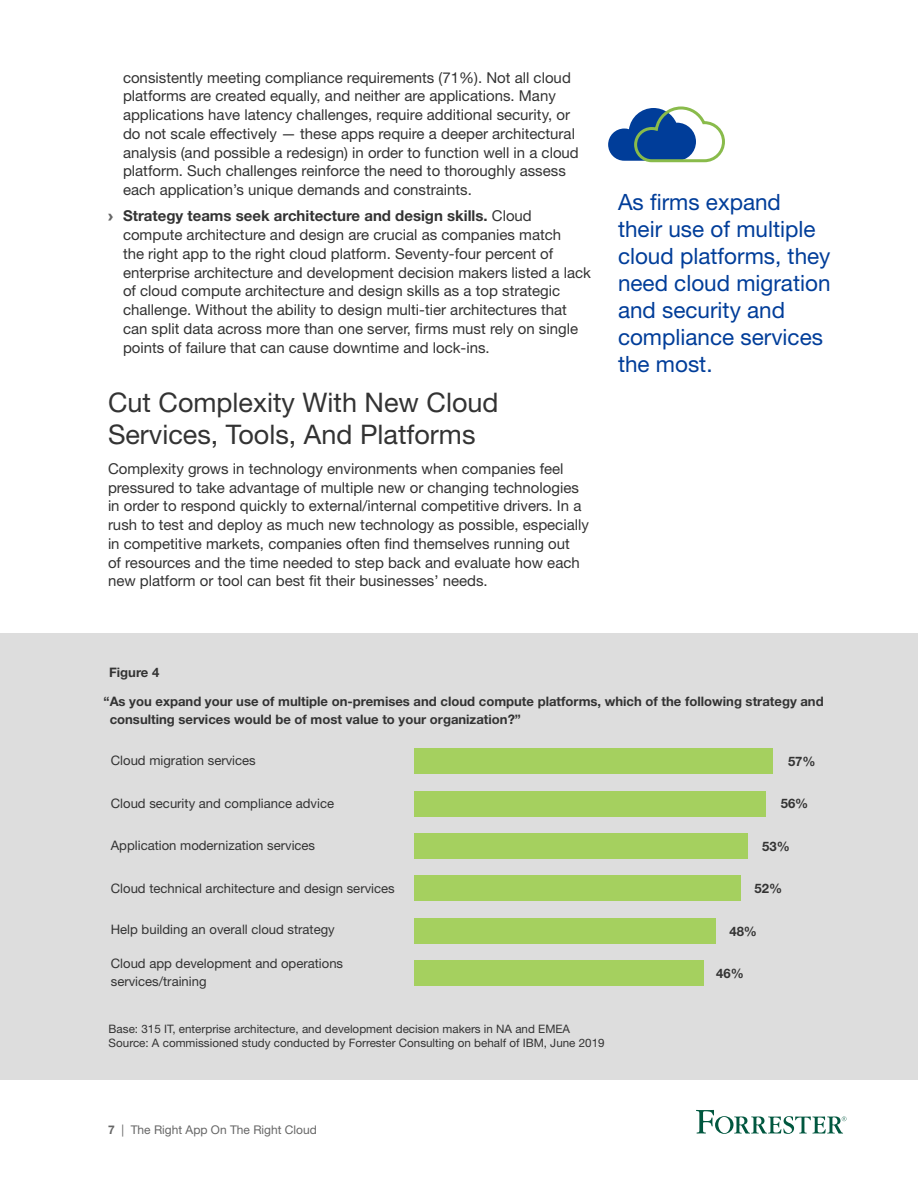
<style>
.page{position:relative;width:918px;height:1188px;background:#fff}
.page>*{position:absolute;margin:0;border:0;box-sizing:border-box;transform-origin:0 0}
.t1{font:27px/31.5px "Helvetica Neue LT Std";color:#333}
.t2{font:22.5px/27px "Helvetica Neue LT Std";color:#003d99}
.t3{font:15px/18.8px "Helvetica Neue LT Std";color:#333}
.t4{font:13.05px/18.1px "Helvetica Neue LT Std";color:#333}
.t5{font:700 13.05px/18.1px "Helvetica Neue LT Std";color:#333}
.t6{font:12px "Helvetica Neue LT Std";color:#666}
.t7{font:11.7px/14.5px "Helvetica Neue LT Std";color:#333}
.s1{font-family:"Arial";font-weight:900;color:#666}
.s2{font-weight:700}
</style>
<div class="page">
<svg style="left:696px;top:1110px;width:150px;height:24px"></svg>
<div style="left:0;top:633px;width:918px;height:447px;background:#ddd"></div>
<div style="left:415px;top:749px;width:358px;height:25px;background:#a5d05f"></div>
<div style="left:415px;top:791px;width:351px;height:25px;background:#a5d05f"></div>
<div style="left:415px;top:834px;width:333px;height:25px;background:#a5d05f"></div>
<div style="left:415px;top:876px;width:326px;height:25px;background:#a5d05f"></div>
<div style="left:415px;top:918px;width:301px;height:25px;background:#a5d05f"></div>
<div style="left:415px;top:960px;width:289px;height:25px;background:#a5d05f"></div>
<svg style="left:608px;top:106px;width:117px;height:57px"></svg>
<p class="t3" style="left:123px;top:68px;width:457px">consistently meeting compliance requirements (71%). Not all cloud platforms are created equally, and neither are applications. Many applications have latency challenges, require additional security, or do not scale effectively — these apps require a deeper architectural analysis (and possible a redesign) in order to function well in a cloud platform. Such challenges reinforce the need to thoroughly assess each application’s unique demands and constraints.</p>
<p class="t3" style="left:123px;top:207px;width:469px;text-indent:-15px"><span class="s1">›</span> <span class="s2">Strategy teams seek architecture and design skills.</span> Cloud compute architecture and design are crucial as companies match<br>the right app to the right cloud platform. Seventy-four percent of enterprise architecture and development decision makers listed a lack of cloud compute architecture and design skills as a top strategic challenge. Without the ability to design multi-tier architectures that can split data across more than one server, firms must rely on single points of failure that can cause downtime and lock-ins.</p>
<h1 class="t1" style="left:108px;top:387px;width:392px">Cut Complexity With New Cloud<br>Services, Tools, And Platforms</h1>
<p class="t3" style="left:108px;top:459px;width:482px">Complexity grows in technology environments when companies feel pressured to take advantage of multiple new or changing technologies in order to respond quickly to external/internal competitive drivers. In a rush to test and deploy as much new technology as possible, especially in competitive markets, companies often find themselves running out<br>of resources and the time needed to step back and evaluate how each new platform or tool can best fit their businesses’ needs.</p>
<h2 class="t2" style="left:618px;top:188px;width:214px">As firms expand their use of multiple cloud platforms, they need cloud migration and security and compliance services the most.</h2>
<p class="t5" style="left:109px;top:663px;width:52px">Figure 4</p>
<p class="t5" style="left:110px;top:692px;width:716px;text-indent:-6px">“As you expand your use of multiple on-premises and cloud compute platforms, which of the following strategy and consulting services would be of most value to your organization?”</p>
<p class="t5" style="left:788px;top:752px;width:29px">57%</p>
<p class="t5" style="left:781px;top:794px;width:29px">56%</p>
<p class="t5" style="left:762px;top:837px;width:29px">53%</p>
<p class="t5" style="left:755px;top:879px;width:29px">52%</p>
<p class="t5" style="left:729px;top:922px;width:29px">48%</p>
<p class="t5" style="left:716px;top:964px;width:29px">46%</p>
<p class="t4" style="left:111px;top:752px;width:146px">Cloud migration services</p>
<p class="t4" style="left:111px;top:794px;width:225px">Cloud security and compliance advice</p>
<p class="t4" style="left:111px;top:836px;width:206px">Application modernization services</p>
<p class="t4" style="left:111px;top:880px;width:285px">Cloud technical architecture and design services</p>
<p class="t4" style="left:111px;top:920px;width:226px">Help building an overall cloud strategy</p>
<p class="t4" style="left:111px;top:954px;width:234px">Cloud app development and operations services/training</p>
<p class="t7" style="left:109px;top:1021px;width:497px">Base: 315 IT, enterprise architecture, and development decision makers in NA and EMEA<br>Source: A commissioned study conducted by Forrester Consulting on behalf of IBM, June 2019</p>
<p class="t6" style="left:108px;top:1123px;width:210px"><span class="s2">7</span> | The Right App On The Right Cloud</p>
</div>
